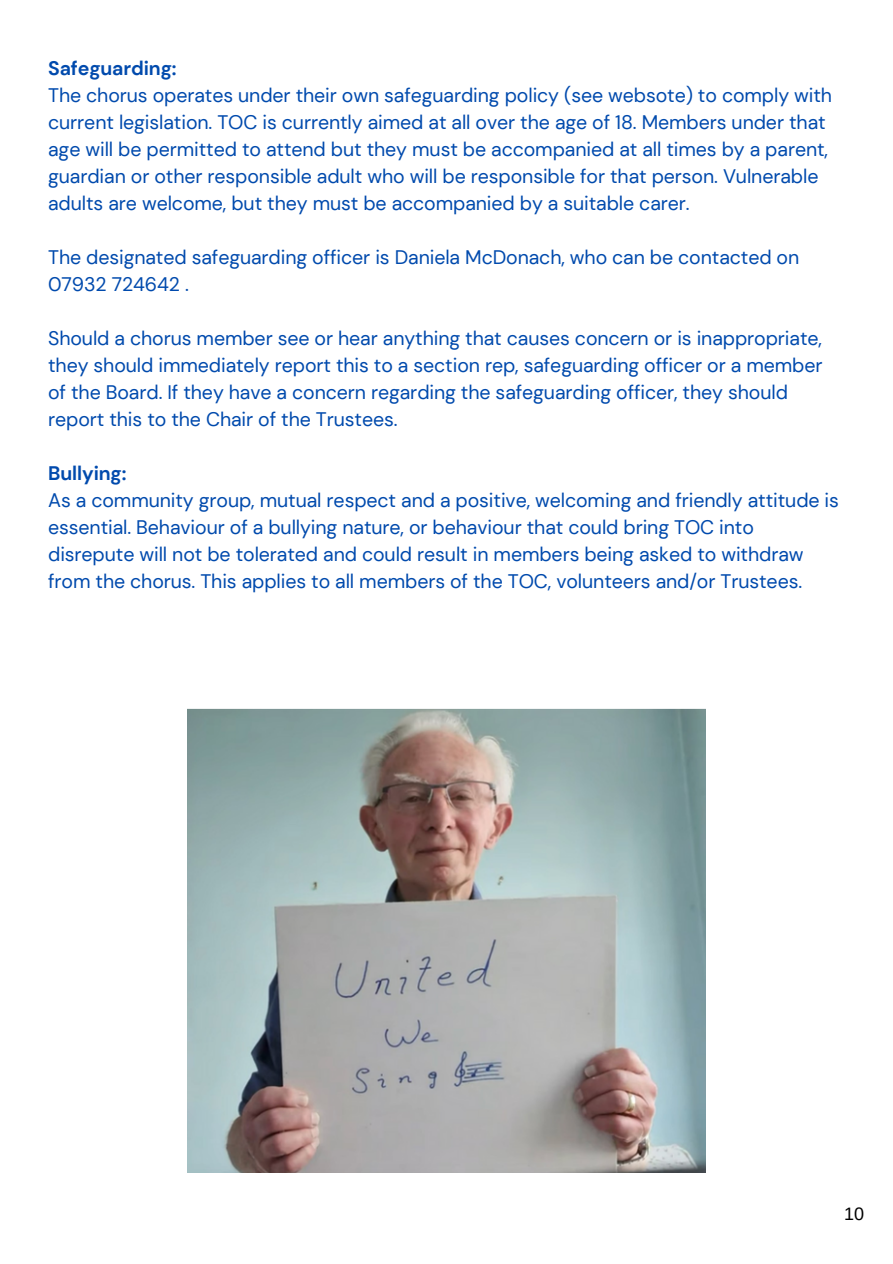
<style>
.page{position:relative;width:893px;height:1264px;background:#fff}
.page>*{position:absolute;margin:0;border:0;box-sizing:border-box;transform-origin:0 0}
.t1{font:19.5px/27px "DM Sans";letter-spacing:-.005em;color:#004aad}
.t2{font:700 19.5px "DM Sans";letter-spacing:-.005em;color:#004aad}
.t3{font:18px "Arimo";color:#000}
</style>
<div class="page">
<img style="left:188px;top:708px;width:517px;height:464px">
<p class="t2" style="left:48px;top:55px;width:130px">Safeguarding:</p>
<p class="t1" style="left:48px;top:82px;width:785px">The chorus operates under their own safeguarding policy (see websote) to comply with current legislation. TOC is currently aimed at all over the age of 18. Members under that age will be permitted to attend but they must be accompanied at all times by a parent, guardian or other responsible adult who will be responsible for that person. Vulnerable adults are welcome, but they must be accompanied by a suitable carer.</p>
<p class="t1" style="left:48px;top:243px;width:752px">The designated safeguarding officer is Daniela McDonach, who can be contacted on<br>07932 724642 .</p>
<p class="t1" style="left:48px;top:324px;width:775px">Should a chorus member see or hear anything that causes concern or is inappropriate, they should immediately report this to a section rep, safeguarding officer or a member of the Board. If they have a concern regarding the safeguarding officer, they should report this to the Chair of the Trustees.</p>
<p class="t2" style="left:48px;top:460px;width:80px">Bullying:</p>
<p class="t1" style="left:48px;top:486px;width:792px">As a community group, mutual respect and a positive, welcoming and friendly attitude is essential. Behaviour of a bullying nature, or behaviour that could bring TOC into disrepute will not be tolerated and could result in members being asked to withdraw from the chorus. This applies to all members of the TOC, volunteers and/or Trustees.</p>
<p class="t3" style="left:844px;top:1203px;width:21px">10</p>
</div>
